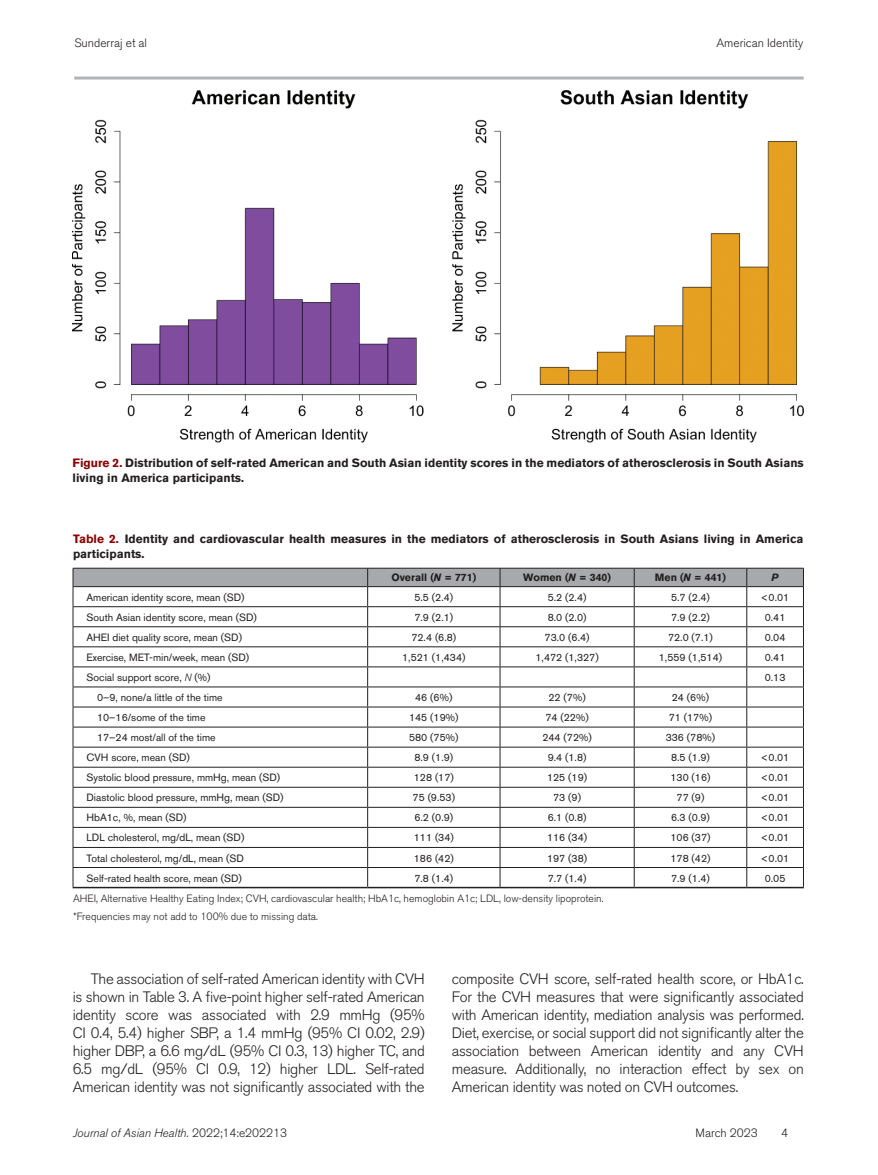
<style>
.page{position:relative;width:878px;height:1175px;background:#fff}
.page>*{position:absolute;margin:0;border:0;box-sizing:border-box;transform-origin:0 0}
.Body_text_next{font:300 15px/18px "Akzidenz Grotesk BQ";letter-spacing:-.015em;color:#231f20;text-align:justify}
.Figure_title{font:700 12px/15px "Akzidenz Grotesk BQ";color:#231f20}
.t1{font:300 12px "Akzidenz Grotesk BQ";color:#231f20}
.t2{font:italic 300 12px "Akzidenz Grotesk BQ";color:#231f20}
.Table_Body{font:10.5px "Akzidenz Grotesk BQ";color:#231f20}
.Table_sourceline__-F{font:300 10.5px "Akzidenz Grotesk BQ";color:#231f20}
.Table_Col_Head{font:700 10.5px "Akzidenz Grotesk BQ";color:#231f20}
.Table_Col_Head-2{font:italic 700 10.5px "Akzidenz Grotesk BQ";color:#231f20}
.s1{color:#8b0202}
.s2{font-style:italic}
.s3{font-weight:300;font-style:italic}
.s4{font-style:normal}
</style>
<div class="page">
<svg style="left:74px;top:76px;width:729px;height:4px;background:#c4c5c8"></svg>
<img style="left:73px;top:90px;width:730px;height:352px">
<svg style="left:73px;top:568px;width:731px;height:318px"></svg>
<hr style="left:73px;top:886px;width:294px;height:2px;background:#231f20">
<hr style="left:367px;top:886px;width:133px;height:2px;background:#231f20">
<hr style="left:500px;top:886px;width:134px;height:2px;background:#231f20">
<hr style="left:634px;top:886px;width:112px;height:2px;background:#231f20">
<hr style="left:746px;top:886px;width:57px;height:2px;background:#231f20">
<p class="t1" style="left:74px;top:36px;width:74px">Sunderraj et al</p>
<p class="t1" style="left:716px;top:36px;width:88px">American Identity</p>
<p class="Figure_title" style="left:73px;top:455px;width:732px"><span class="s1">Figure 2.</span> Distribution of self-rated American and South Asian identity scores in the mediators of atherosclerosis in South Asians living in America participants.</p>
<p class="Figure_title" style="left:73px;top:531px;width:732px"><span class="s1">Table 2.</span> Identity and cardiovascular health measures in the mediators of atherosclerosis in South Asians living in America participants.</p>
<p class="Table_Col_Head" style="left:391px;top:571px;width:86px">Overall (<span class="s2">N</span> = 771)</p>
<p class="Table_Col_Head" style="left:523px;top:571px;width:89px">Women (<span class="s2">N</span> = 340)</p>
<p class="Table_Col_Head" style="left:655px;top:571px;width:73px">Men (<span class="s2">N</span> = 441)</p>
<p class="Table_Col_Head-2" style="left:771px;top:570px;width:9px">P</p>
<p class="Table_Body" style="left:86px;top:591px;width:160px">American identity score, mean (SD)</p>
<p class="Table_Body" style="left:414px;top:591px;width:40px">5.5 (2.4)</p>
<p class="Table_Body" style="left:547px;top:591px;width:40px">5.2 (2.4)</p>
<p class="Table_Body" style="left:671px;top:591px;width:40px">5.7 (2.4)</p>
<p class="Table_Body" style="left:761px;top:591px;width:30px">&lt;0.01</p>
<p class="Table_Body" style="left:86px;top:611px;width:172px">South Asian identity score, mean (SD)</p>
<p class="Table_Body" style="left:414px;top:611px;width:40px">7.9 (2.1)</p>
<p class="Table_Body" style="left:547px;top:611px;width:40px">8.0 (2.0)</p>
<p class="Table_Body" style="left:671px;top:611px;width:40px">7.9 (2.2)</p>
<p class="Table_Body" style="left:764px;top:611px;width:22px">0.41</p>
<p class="Table_Body" style="left:86px;top:631px;width:157px">AHEI diet quality score, mean (SD)</p>
<p class="Table_Body" style="left:411px;top:631px;width:46px">72.4 (6.8)</p>
<p class="Table_Body" style="left:544px;top:631px;width:46px">73.0 (6.4)</p>
<p class="Table_Body" style="left:668px;top:631px;width:46px">72.0 (7.1)</p>
<p class="Table_Body" style="left:764px;top:631px;width:22px">0.04</p>
<p class="Table_Body" style="left:86px;top:651px;width:164px">Exercise, MET-min/week, mean (SD)</p>
<p class="Table_Body" style="left:402px;top:651px;width:65px">1,521 (1,434)</p>
<p class="Table_Body" style="left:535px;top:651px;width:65px">1,472 (1,327)</p>
<p class="Table_Body" style="left:658px;top:651px;width:65px">1,559 (1,514)</p>
<p class="Table_Body" style="left:764px;top:651px;width:22px">0.41</p>
<p class="Table_Body" style="left:86px;top:671px;width:125px">Social support score, <span class="s3">N</span> (%)</p>
<p class="Table_Body" style="left:764px;top:671px;width:22px">0.13</p>
<p class="Table_Body" style="left:97px;top:691px;width:127px">0–9, none/a little of the time</p>
<p class="Table_Body" style="left:415px;top:691px;width:39px">46 (6%)</p>
<p class="Table_Body" style="left:548px;top:691px;width:39px">22 (7%)</p>
<p class="Table_Body" style="left:671px;top:691px;width:39px">24 (6%)</p>
<p class="Table_Body" style="left:97px;top:711px;width:110px">10–16/some of the time</p>
<p class="Table_Body" style="left:409px;top:711px;width:51px">145 (19%)</p>
<p class="Table_Body" style="left:545px;top:711px;width:45px">74 (22%)</p>
<p class="Table_Body" style="left:668px;top:711px;width:45px">71 (17%)</p>
<p class="Table_Body" style="left:97px;top:731px;width:120px">17–24 most/all of the time</p>
<p class="Table_Body" style="left:409px;top:731px;width:51px">580 (75%)</p>
<p class="Table_Body" style="left:542px;top:731px;width:51px">244 (72%)</p>
<p class="Table_Body" style="left:665px;top:731px;width:51px">336 (78%)</p>
<p class="Table_Body" style="left:86px;top:751px;width:105px">CVH score, mean (SD)</p>
<p class="Table_Body" style="left:414px;top:751px;width:40px">8.9 (1.9)</p>
<p class="Table_Body" style="left:547px;top:751px;width:40px">9.4 (1.8)</p>
<p class="Table_Body" style="left:671px;top:751px;width:40px">8.5 (1.9)</p>
<p class="Table_Body" style="left:761px;top:751px;width:30px">&lt;0.01</p>
<p class="Table_Body" style="left:86px;top:771px;width:195px">Systolic blood pressure, mmHg, mean (SD)</p>
<p class="Table_Body" style="left:414px;top:771px;width:42px">128 (17)</p>
<p class="Table_Body" style="left:547px;top:771px;width:42px">125 (19)</p>
<p class="Table_Body" style="left:670px;top:771px;width:42px">130 (16)</p>
<p class="Table_Body" style="left:761px;top:771px;width:30px">&lt;0.01</p>
<p class="Table_Body" style="left:86px;top:791px;width:198px">Diastolic blood pressure, mmHg, mean (SD)</p>
<p class="Table_Body" style="left:412px;top:791px;width:44px">75 (9.53)</p>
<p class="Table_Body" style="left:553px;top:791px;width:29px">73 (9)</p>
<p class="Table_Body" style="left:676px;top:791px;width:29px">77 (9)</p>
<p class="Table_Body" style="left:761px;top:791px;width:30px">&lt;0.01</p>
<p class="Table_Body" style="left:86px;top:811px;width:102px">HbA1c, %, mean (SD)</p>
<p class="Table_Body" style="left:414px;top:811px;width:40px">6.2 (0.9)</p>
<p class="Table_Body" style="left:547px;top:811px;width:40px">6.1 (0.8)</p>
<p class="Table_Body" style="left:671px;top:811px;width:40px">6.3 (0.9)</p>
<p class="Table_Body" style="left:761px;top:811px;width:30px">&lt;0.01</p>
<p class="Table_Body" style="left:86px;top:831px;width:159px">LDL cholesterol, mg/dL, mean (SD)</p>
<p class="Table_Body" style="left:414px;top:831px;width:42px">111 (34)</p>
<p class="Table_Body" style="left:547px;top:831px;width:42px">116 (34)</p>
<p class="Table_Body" style="left:670px;top:831px;width:42px">106 (37)</p>
<p class="Table_Body" style="left:761px;top:831px;width:30px">&lt;0.01</p>
<p class="Table_Body" style="left:86px;top:851px;width:159px">Total cholesterol, mg/dL, mean (SD</p>
<p class="Table_Body" style="left:414px;top:851px;width:42px">186 (42)</p>
<p class="Table_Body" style="left:547px;top:851px;width:42px">197 (38)</p>
<p class="Table_Body" style="left:670px;top:851px;width:42px">178 (42)</p>
<p class="Table_Body" style="left:761px;top:851px;width:30px">&lt;0.01</p>
<p class="Table_Body" style="left:86px;top:871px;width:157px">Self-rated health score, mean (SD)</p>
<p class="Table_Body" style="left:414px;top:871px;width:40px">7.8 (1.4)</p>
<p class="Table_Body" style="left:547px;top:871px;width:40px">7.7 (1.4)</p>
<p class="Table_Body" style="left:671px;top:871px;width:40px">7.9 (1.4)</p>
<p class="Table_Body" style="left:764px;top:871px;width:22px">0.05</p>
<p class="Table_sourceline__-F" style="left:73px;top:892px;width:532px">AHEI, Alternative Healthy Eating Index; CVH, cardiovascular health; HbA1c, hemoglobin A1c; LDL, low-density lipoprotein.</p>
<p class="Table_sourceline__-F" style="left:73px;top:910px;width:246px">*Frequencies may not add to 100% due to missing data.</p>
<p class="Body_text_next" style="left:73px;top:969px;width:353px;text-indent:18px">The association of self-rated American identity with CVH is shown in Table 3. A five-point higher self-rated American identity score was associated with 2.9 mmHg (95% CI 0.4, 5.4) higher SBP, a 1.4 mmHg (95% CI 0.02, 2.9) higher DBP, a 6.6 mg/dL (95% CI 0.3, 13) higher TC, and 6.5 mg/dL (95% CI 0.9, 12) higher LDL. Self-rated American identity was not significantly associated with the</p>
<p class="Body_text_next" style="left:452px;top:969px;width:353px">composite CVH score, self-rated health score, or HbA1c.<br>For the CVH measures that were significantly associated with American identity, mediation analysis was performed.<br>Diet, exercise, or social support did not significantly alter the association between American identity and any CVH measure. Additionally, no interaction effect by sex on American identity was noted on CVH outcomes.</p>
<p class="t2" style="left:73px;top:1126px;width:216px">Journal of Asian Health. <span class="s4">2022;14:e202213</span></p>
<p class="t1" style="left:695px;top:1126px;width:64px">March 2023</p>
<p class="t1" style="left:781px;top:1126px;width:8px">4</p>
</div>
